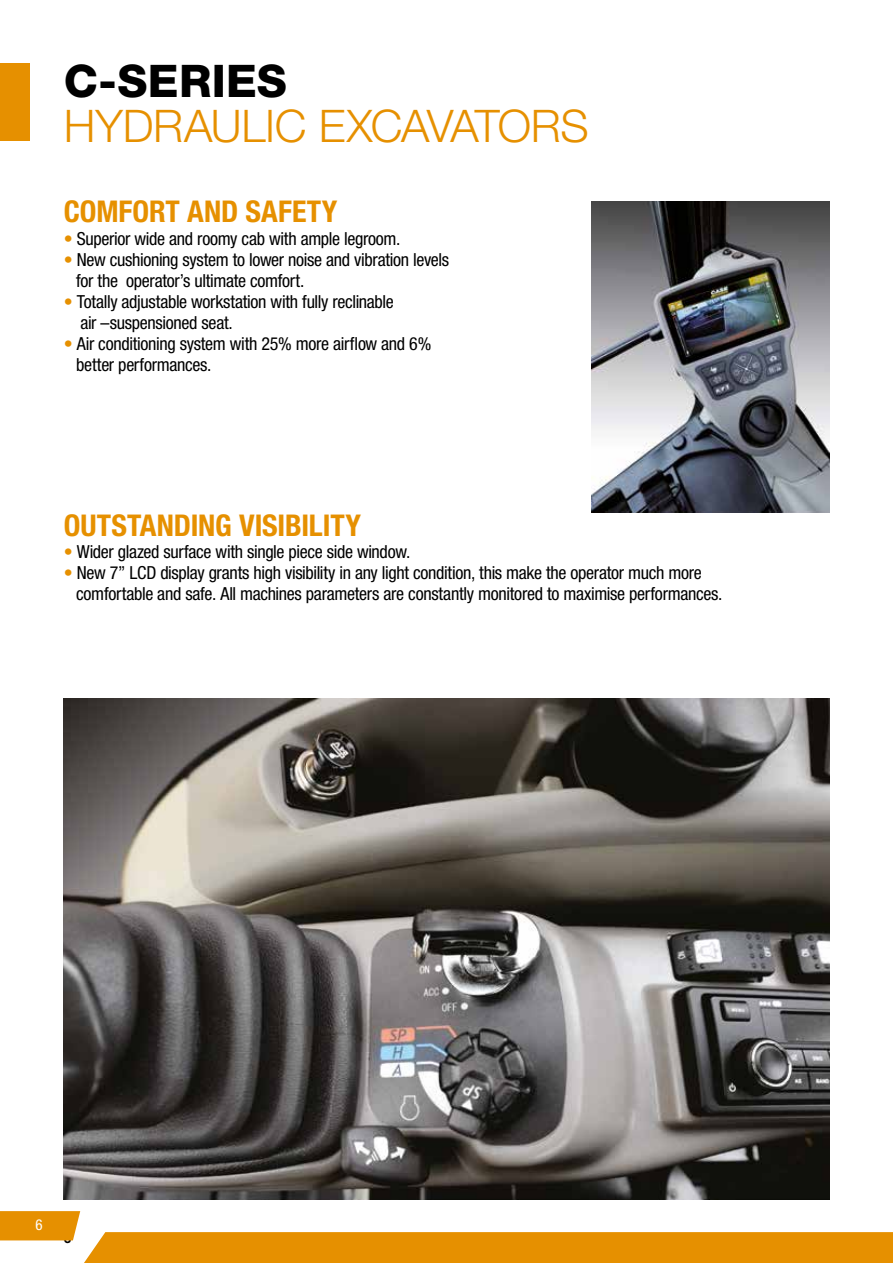
<style>
.page{position:relative;width:893px;height:1263px;background:#fff}
.page>*{position:absolute;margin:0;border:0;box-sizing:border-box;transform-origin:0 0}
.t1{font:300 45px "Helvetica Neue LT Pro";letter-spacing:-.01em;color:#e69000}
.t2{font:800 45px "Helvetica Neue LT Pro";letter-spacing:.005em;color:#000}
.t3{font:700 condensed 30px "Helvetica Neue LT Std";color:#e69000}
.t4{font:condensed 18px/21px "Helvetica Neue LT Std";letter-spacing:-.015em;color:#000}
.t5{font:condensed 15px "Helvetica Neue LT Std";color:#fff}
.t6{font:700 13.5px "Helvetica Neue LT Std";color:#000}
.s1{color:#e69000}
</style>
<div class="page">
<img style="left:592px;top:201px;width:237px;height:311px">
<svg style="left:0;top:1211px;width:893px;height:52px"></svg>
<div style="left:0;top:64px;width:30px;height:77px;background:#e69000"></div>
<img style="left:64px;top:699px;width:765px;height:500px">
<h1 class="t2" style="left:64px;top:54px;width:225px">C-SERIES</h1>
<h1 class="t1" style="left:64px;top:99px;width:526px">HYDRAULIC EXCAVATORS</h1>
<h2 class="t3" style="left:64px;top:193px;width:275px">COMFORT AND SAFETY</h2>
<p class="t4" style="left:64px;top:228px;width:338px"><span class="s1">•</span> Superior wide and roomy cab with ample legroom.</p>
<p class="t4" style="left:76px;top:249px;width:374px;text-indent:-12px"><span class="s1">•</span> New cushioning system to lower noise and vibration levels for the operator’s ultimate comfort.</p>
<p class="t4" style="left:80px;top:291px;width:315px;text-indent:-17px"><span class="s1">•</span> Totally adjustable workstation with fully reclinable air –suspensioned seat.</p>
<p class="t4" style="left:76px;top:333px;width:357px;text-indent:-12px"><span class="s1">•</span> Air conditioning system with 25% more airflow and 6% better performances.</p>
<h2 class="t3" style="left:64px;top:507px;width:299px">OUTSTANDING VISIBILITY</h2>
<p class="t4" style="left:64px;top:541px;width:348px"><span class="s1">•</span> Wider glazed surface with single piece side window.</p>
<p class="t4" style="left:76px;top:562px;width:648px;text-indent:-12px"><span class="s1">•</span> New 7” LCD display grants high visibility in any light condition, this make the operator much more comfortable and safe. All machines parameters are constantly monitored to maximise performances.</p>
<p class="t5" style="left:35px;top:1216px;width:9px">6</p>
<p class="t6" style="left:64px;top:1229px;width:9px">6</p>
</div>
